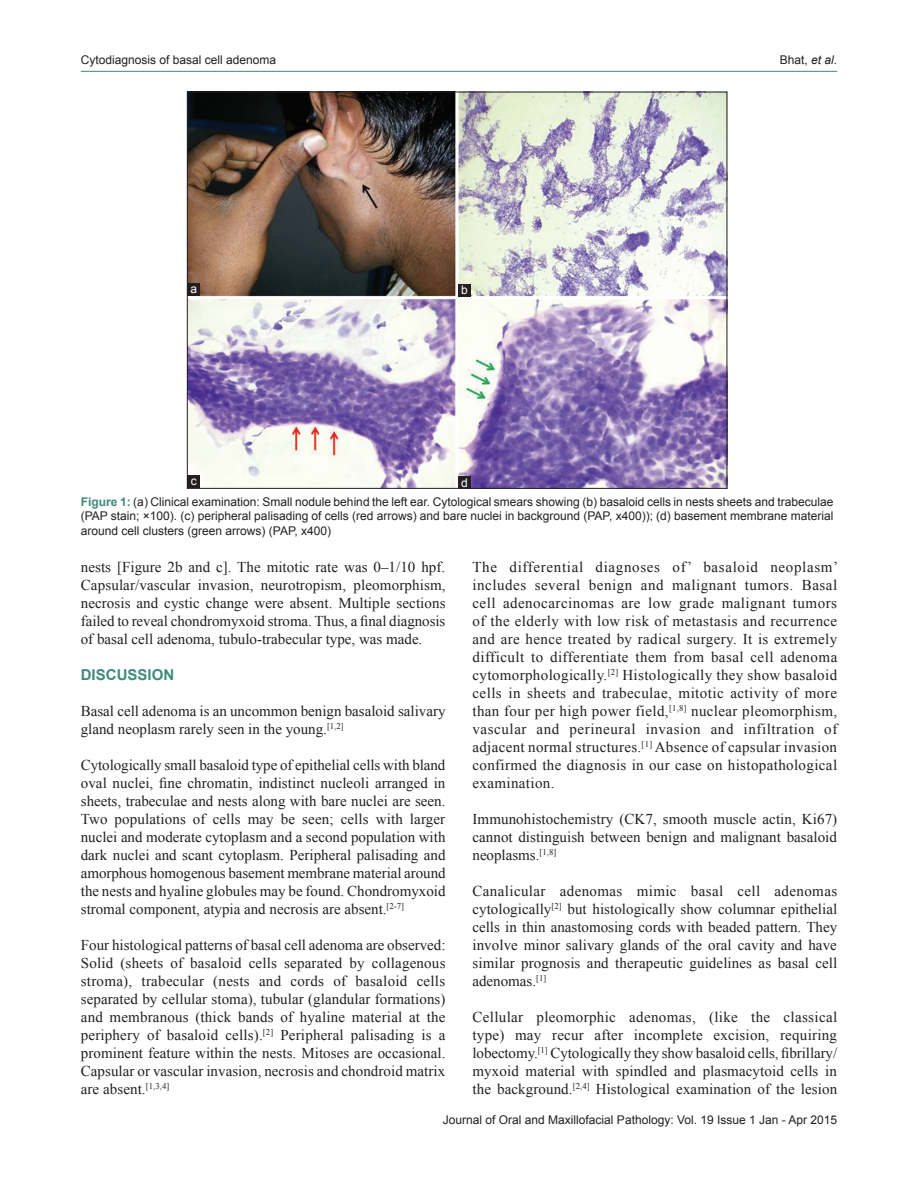
<style>
.page{position:relative;width:918px;height:1188px;background:#fff}
.page>*{position:absolute;margin:0;border:0;box-sizing:border-box;transform-origin:0 0}
.TX{font:15px/18px "Times New Roman";letter-spacing:.005em;color:#231f20;text-align:justify}
.t1{font:700 15px "Arial";color:#3f897a}
.FGC{font:12px/14.4px "Arial";color:#231f20;text-align:justify}
.LABEL{font:12px "Arial";color:#fff}
.s1{font-style:italic}
.s2{font-weight:700;color:#3f897a}
</style>
<div class="page">
<hr style="left:81px;top:71px;width:756px;height:1px;background:#3f897a">
<img style="left:189px;top:94px;width:536px;height:393px">
<div style="left:458px;top:476px;width:13px;height:13px;background:#231f20"></div>
<div style="left:187px;top:476px;width:13px;height:12px;background:#231f20"></div>
<div style="left:458px;top:284px;width:13px;height:12px;background:#231f20"></div>
<div style="left:187px;top:284px;width:13px;height:12px;background:#231f20"></div>
<p class="FGC" style="left:81px;top:53px;width:197px">Cytodiagnosis of basal cell adenoma</p>
<p class="FGC" style="left:780px;top:53px;width:59px">Bhat, <span class="s1">et al</span>.</p>
<p class="LABEL" style="left:190px;top:281px;width:8px">a</p>
<p class="LABEL" style="left:461px;top:282px;width:8px">b</p>
<p class="LABEL" style="left:191px;top:473px;width:7px">c</p>
<p class="LABEL" style="left:461px;top:474px;width:8px">d</p>
<p class="FGC" style="left:81px;top:495px;width:754px"><span class="s2">Figure 1:</span> (a) Clinical examination: Small nodule behind the left ear. Cytological smears showing (b) basaloid cells in nests sheets and trabeculae (PAP stain; ×100). (c) peripheral palisading of cells (red arrows) and bare nuclei in background (PAP, x400)); (d) basement membrane material around cell clusters (green arrows) (PAP, x400)</p>
<p class="TX" style="left:81px;top:558px;width:366px">nests [Figure 2b and c]. The mitotic rate was 0–1/10 hpf.<br>Capsular/vascular invasion, neurotropism, pleomorphism, necrosis and cystic change were absent. Multiple sections failed to reveal chondromyxoid stroma. Thus, a final diagnosis of basal cell adenoma, tubulo‑trabecular type, was made.</p>
<h1 class="t1" style="left:81px;top:665px;width:95px">DISCUSSION</h1>
<p class="TX" style="left:81px;top:702px;width:366px">Basal cell adenoma is an uncommon benign basaloid salivary gland neoplasm rarely seen in the young.<sup>[1,2]</sup></p>
<p class="TX" style="left:81px;top:756px;width:366px">Cytologically small basaloid type of epithelial cells with bland oval nuclei, fine chromatin, indistinct nucleoli arranged in sheets, trabeculae and nests along with bare nuclei are seen.<br>Two populations of cells may be seen; cells with larger nuclei and moderate cytoplasm and a second population with dark nuclei and scant cytoplasm. Peripheral palisading and amorphous homogenous basement membrane material around the nests and hyaline globules may be found. Chondromyxoid stromal component, atypia and necrosis are absent.<sup>[2‑7]</sup></p>
<p class="TX" style="left:81px;top:936px;width:366px">Four histological patterns of basal cell adenoma are observed:<br>Solid (sheets of basaloid cells separated by collagenous stroma), trabecular (nests and cords of basaloid cells separated by cellular stoma), tubular (glandular formations) and membranous (thick bands of hyaline material at the periphery of basaloid cells).<sup>[2]</sup> Peripheral palisading is a prominent feature within the nests. Mitoses are occasional.<br>Capsular or vascular invasion, necrosis and chondroid matrix are absent.<sup>[1,3,4]</sup></p>
<p class="TX" style="left:472px;top:558px;width:367px">The differential diagnoses of’ basaloid neoplasm’ includes several benign and malignant tumors. Basal cell adenocarcinomas are low grade malignant tumors of the elderly with low risk of metastasis and recurrence and are hence treated by radical surgery. It is extremely difficult to differentiate them from basal cell adenoma cytomorphologically.<sup>[2]</sup> Histologically they show basaloid cells in sheets and trabeculae, mitotic activity of more than four per high power field,<sup>[1,8]</sup> nuclear pleomorphism, vascular and perineural invasion and infiltration of adjacent normal structures.<sup>[1]</sup> Absence of capsular invasion confirmed the diagnosis in our case on histopathological examination.</p>
<p class="TX" style="left:472px;top:810px;width:366px">Immunohistochemistry (CK7, smooth muscle actin, Ki67) cannot distinguish between benign and malignant basaloid neoplasms.<sup>[1,8]</sup></p>
<p class="TX" style="left:472px;top:882px;width:366px">Canalicular adenomas mimic basal cell adenomas cytologically<sup>[2]</sup> but histologically show columnar epithelial cells in thin anastomosing cords with beaded pattern. They involve minor salivary glands of the oral cavity and have similar prognosis and therapeutic guidelines as basal cell adenomas.<sup>[1]</sup></p>
<p class="TX" style="left:472px;top:1008px;width:366px">Cellular pleomorphic adenomas, (like the classical type) may recur after incomplete excision, requiring lobectomy.<sup>[1]</sup> Cytologically they show basaloid cells, fibrillary/ myxoid material with spindled and plasmacytoid cells in the background.<sup>[2,4]</sup> Histological examination of the lesion</p>
<p class="FGC" style="left:443px;top:1112px;width:396px">Journal of Oral and Maxillofacial Pathology: Vol. 19 Issue 1 Jan - Apr 2015</p>
</div>
